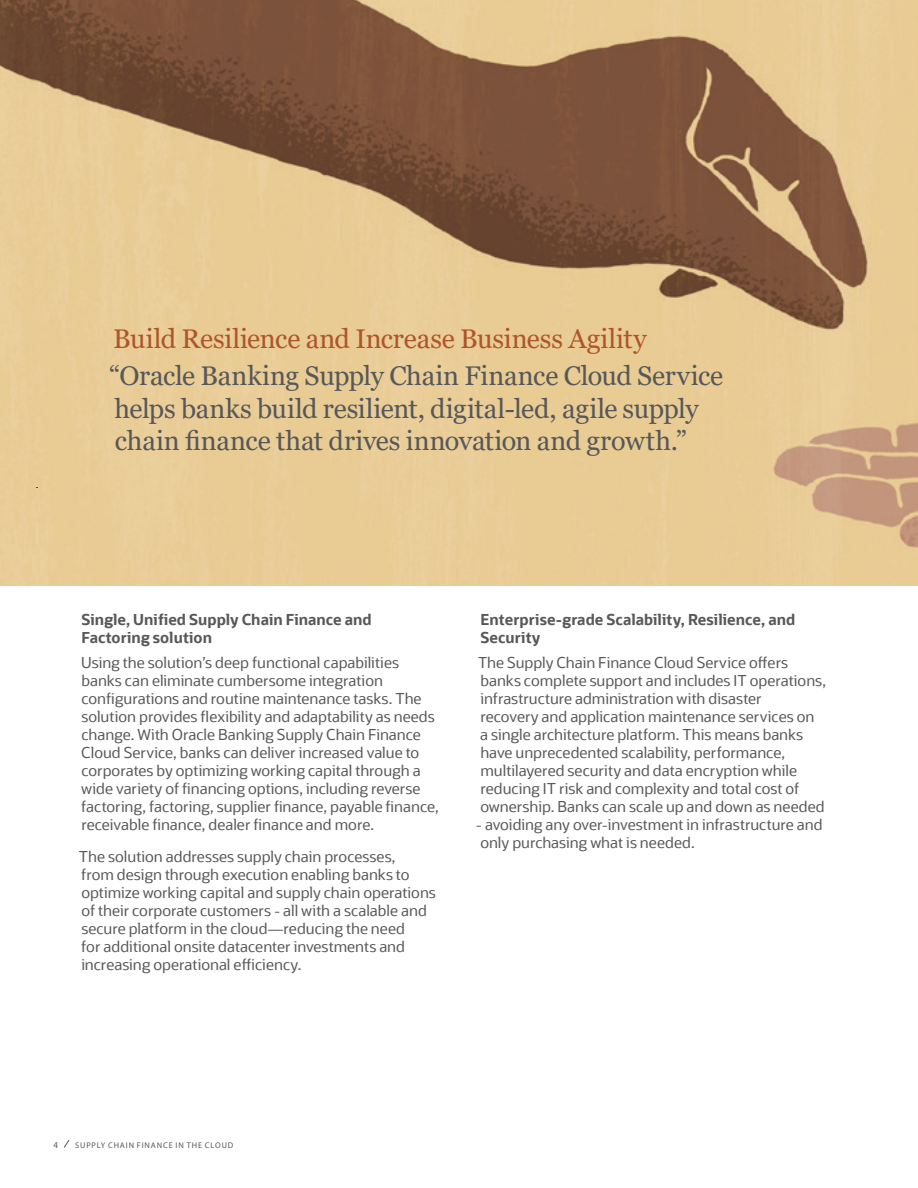
<style>
.page{position:relative;width:918px;height:1188px;background:#fff}
.page>*{position:absolute;margin:0;border:0;box-sizing:border-box;transform-origin:0 0}
.t1{font:27px/32.4px "Georgia";letter-spacing:-.01em;color:#57585a}
.t2{font:27px "Georgia";letter-spacing:-.005em;color:#ae562b}
.t3{font:15px/18px "Oracle Sans";color:#57585a}
.t4{font:700 15px "Oracle Sans";letter-spacing:.005em;color:#57585a}
.t5{font:9px "Myriad Pro";color:#57585a}
.t6{font:8.25px "Myriad Pro";letter-spacing:.105em;color:#57585a}
</style>
<div class="page">
<img style="left:0;top:0;width:918px;height:586px">
<svg style="left:64px;top:1140px;width:6px;height:8px"></svg>
<p class="t2" style="left:113px;top:322px;width:535px">Build Resilience and Increase Business Agility</p>
<p class="t1" style="left:109px;top:361px;width:616px">“Oracle Banking Supply Chain Finance Cloud Service helps banks build resilient, digital-led, agile supply</p>
<h2 class="t1" style="left:115px;top:425px;width:574px">chain finance that drives innovation and growth.”</h2>
<p class="t4" style="left:81px;top:610px;width:292px">Single, Unified Supply Chain Finance and</p>
<h5 class="t4" style="left:81px;top:628px;width:132px">Factoring solution</h5>
<p class="t3" style="left:81px;top:654px;width:319px">Using the solution’s deep functional capabilities</p>
<p class="t3" style="left:81px;top:672px;width:303px">banks can eliminate cumbersome integration</p>
<p class="t3" style="left:81px;top:690px;width:359px">configurations and routine maintenance tasks. The solution provides flexibility and adaptability as needs change. With Oracle Banking Supply Chain Finance Cloud Service, banks can deliver increased value to corporates by optimizing working capital through a wide variety of financing options, including reverse factoring, factoring, supplier finance, payable finance, receivable finance, dealer finance and more.</p>
<p class="t3" style="left:79px;top:847px;width:318px">The solution addresses supply chain processes,</p>
<p class="t3" style="left:81px;top:865px;width:330px">from design through execution enabling banks to</p>
<p class="t3" style="left:81px;top:883px;width:356px">optimize working capital and supply chain operations</p>
<p class="t3" style="left:81px;top:901px;width:347px">of their corporate customers - all with a scalable and secure platform in the cloud—reducing the need for additional onsite datacenter investments and</p>
<p class="t3" style="left:81px;top:955px;width:222px">increasing operational efficiency.</p>
<p class="t4" style="left:480px;top:610px;width:316px">Enterprise-grade Scalability, Resilience, and</p>
<h5 class="t4" style="left:480px;top:628px;width:61px">Security</h5>
<p class="t3" style="left:478px;top:654px;width:350px">The Supply Chain Finance Cloud Service offers banks complete support and includes IT operations,</p>
<p class="t3" style="left:480px;top:690px;width:283px">infrastructure administration with disaster</p>
<p class="t3" style="left:480px;top:708px;width:335px">recovery and application maintenance services on</p>
<p class="t3" style="left:480px;top:726px;width:324px">a single architecture platform. This means banks</p>
<p class="t3" style="left:480px;top:744px;width:306px">have unprecedented scalability, performance,</p>
<p class="t3" style="left:480px;top:762px;width:318px">multilayered security and data encryption while</p>
<p class="t3" style="left:480px;top:780px;width:346px">reducing IT risk and complexity and total cost of ownership. Banks can scale up and down as needed</p>
<p class="t3" style="left:476px;top:816px;width:348px">- avoiding any over-investment in infrastructure and</p>
<p class="t3" style="left:480px;top:834px;width:216px">only purchasing what is needed.</p>
<p class="t5" style="left:53px;top:1139px;width:6px">4</p>
<p class="t6" style="left:75px;top:1140px;width:160px">SUPPLY CHAIN FINANCE IN THE CLOUD</p>
</div>
